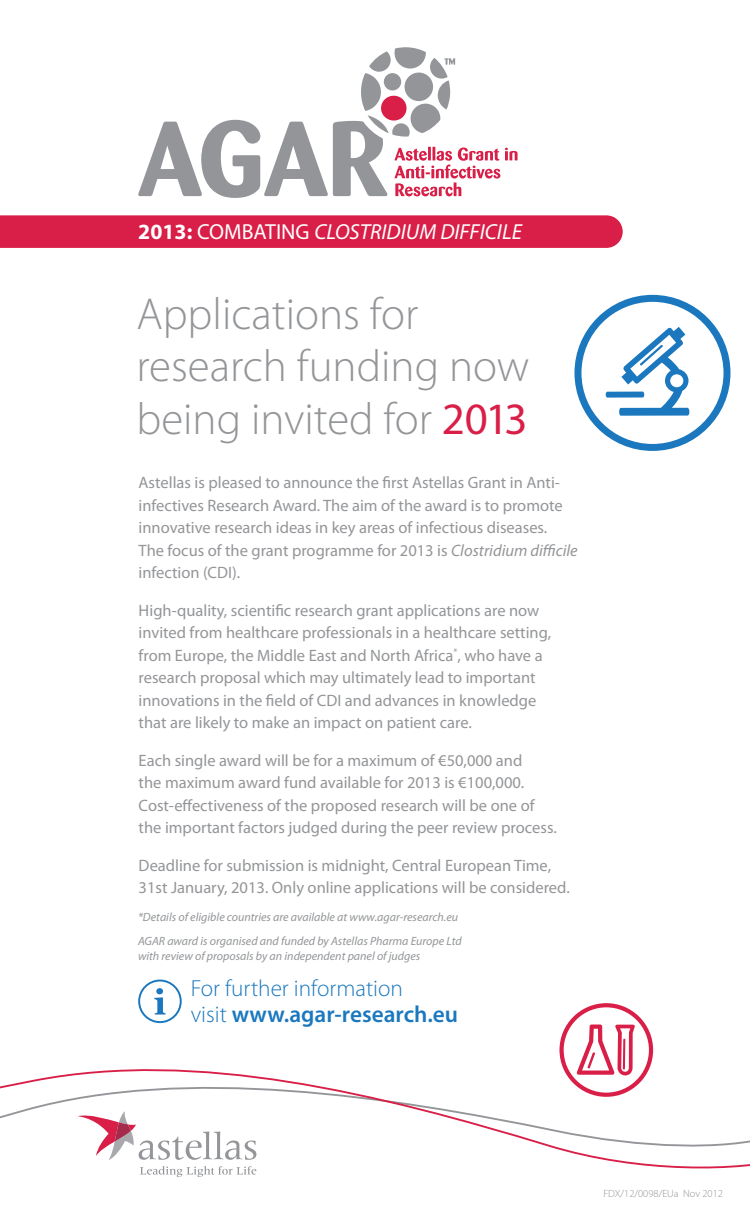
<style>
.page{position:relative;width:750px;height:1214px;background:#fff}
.page>*{position:absolute;margin:0;border:0;box-sizing:border-box;transform-origin:0 0}
.t1{font:300 45px/52.5px "Myriad Pro";color:#939598}
.t2{font:300 23.25px/26px "Myriad Pro";color:#1b78be}
.t3{font:italic 21.75px "Myriad Pro";color:#fff}
.t4{font:16.5px/22.5px "Myriad Pro";color:#939598}
.t5{font:italic 12px/15px "Myriad Pro";color:#939598}
.t6{font:300 10.5px "Myriad Pro";color:#939598}
.s1{font-weight:700;font-style:normal}
.s2{font-style:normal}
.s3{font-weight:400;color:#d91e47}
.s4{font-style:italic}
.s5{font-weight:600}
</style>
<div class="page">
<svg style="left:140px;top:1173px;width:116px;height:4px"></svg>
<svg style="left:0;top:1049px;width:750px;height:124px"></svg>
<svg style="left:138px;top:47px;width:380px;height:151px"></svg>
<div style="left:0;top:215px;width:623px;height:33px;background:#d91e47"></div>
<svg style="left:138px;top:979px;width:44px;height:44px"></svg>
<svg style="left:560px;top:1003px;width:93px;height:93px"></svg>
<svg style="left:574px;top:295px;width:156px;height:156px"></svg>
<p class="t3" style="left:138px;top:218px;width:385px"><span class="s1">2013:</span> <span class="s2">COMBATING</span> CLOSTRIDIUM DIFFICILE</p>
<p class="t1" style="left:136px;top:287px;width:394px">Applications for research funding now being invited for <span class="s3">2013</span></p>
<p class="t4" style="left:139px;top:471px;width:441px">Astellas is pleased to announce the first Astellas Grant in Anti&shy;infectives Research Award. The aim of the award is to promote innovative research ideas in key areas of infectious diseases.<br>The focus of the grant programme for 2013 is <span class="s4">Clostridium difficile </span>infection (CDI).</p>
<p class="t4" style="left:139px;top:598px;width:414px">High-quality, scientific research grant applications are now invited from healthcare professionals in a healthcare setting, from Europe, the Middle East and North Africa<sup>*</sup>, who have a research proposal which may ultimately lead to important innovations in the field of CDI and advances in knowledge that are likely to make an impact on patient care.</p>
<p class="t4" style="left:139px;top:748px;width:420px">Each single award will be for a maximum of €50,000 and<br>the maximum award fund available for 2013 is €100,000.<br>Cost-effectiveness of the proposed research will be one of the important factors judged during the peer review process.</p>
<p class="t4" style="left:139px;top:853px;width:433px">Deadline for submission is midnight, Central European Time,<br>31st January, 2013. Only online applications will be considered.</p>
<p class="t5" style="left:138px;top:909px;width:322px">*Details of eligible countries are available at www.agar-research.eu</p>
<p class="t5" style="left:138px;top:933px;width:325px">AGAR award is organised and funded by Astellas Pharma Europe Ltd with review of proposals by an independent panel of judges</p>
<p class="t2" style="left:191px;top:975px;width:269px">For further information<br>visit <span class="s5">www.agar-research.eu</span></p>
<p class="t6" style="left:603px;top:1186px;width:121px">FDX/12/0098/EUa Nov 2012</p>
</div>
